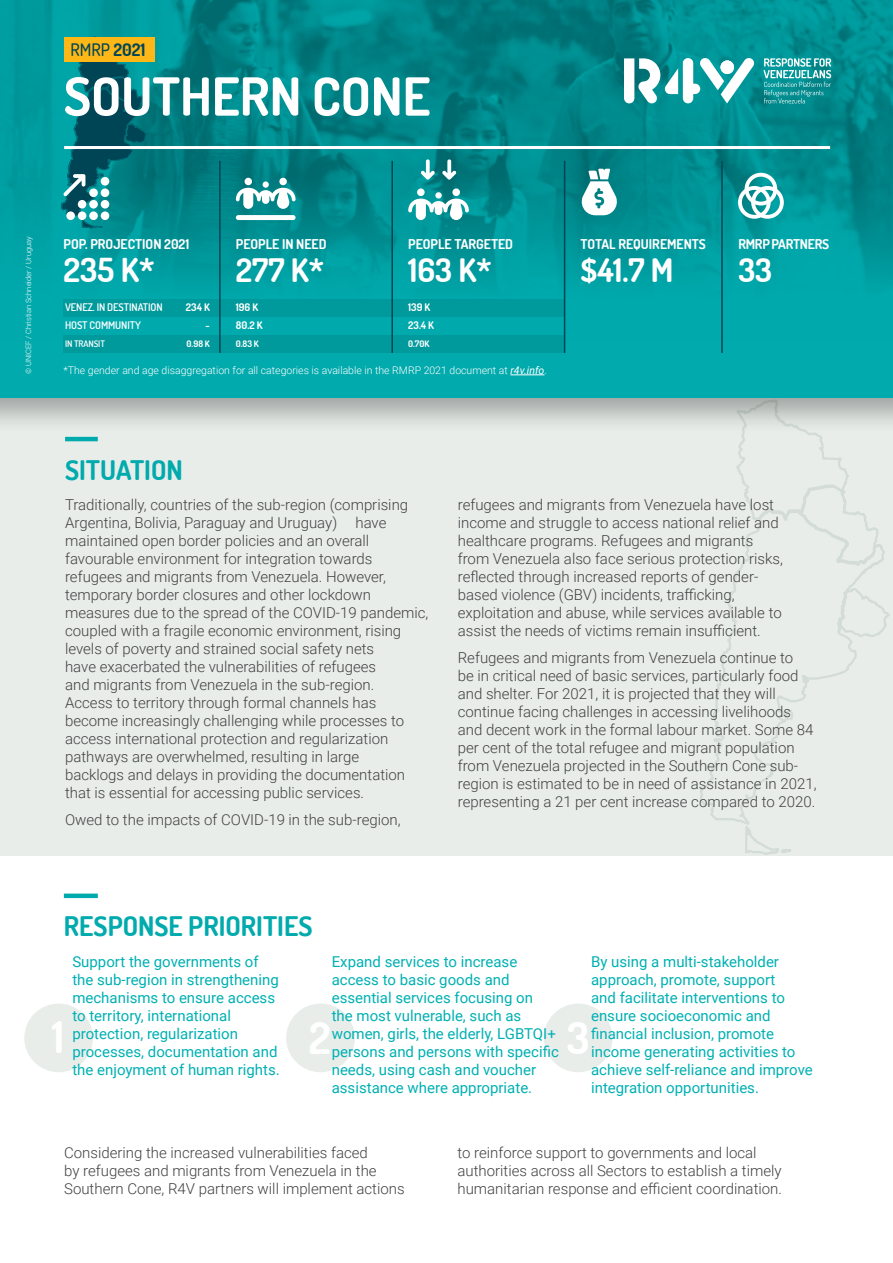
<style>
.page{position:relative;width:893px;height:1263px;background:#fff}
.page>*{position:absolute;margin:0;border:0;box-sizing:border-box;transform-origin:0 0}
.t1{font:700 52.5px "Dosis";color:#fff}
.t2{font:700 43.5px "Dosis";color:#fff}
.t3{font:700 33px "Dosis";color:#fff}
.t4{font:700 32.4px "Dosis";color:#fff}
.t5{font:700 27px "Dosis";color:#00aaad}
.t6{font:500 17.25px "Dosis";color:#004556}
.t7{font:300 15px/18px "Roboto";color:#414042}
.t8{font:15px/18px "Roboto";color:#00b0b3}
.t9{font:700 13.5px "Dosis";color:#fff}
.t10{font:700 13.5px "Dosis";letter-spacing:-.02em;color:#fff}
.t11{font:300 10.5px "Roboto";color:#fff}
.t12{font:600 10.5px/18px "Dosis";letter-spacing:-.01em;color:#fff}
.t13{font:700 10.5px/18px "Dosis";color:#fff}
.t14{font:700 9px "Dosis";color:#fff}
.t15{font:600 9px "Dosis";letter-spacing:-.01em;color:#fff}
.t16{font:300 7.5px "Roboto";color:#fff}
.s1{font-weight:700}
.s2{font-weight:400;font-style:italic}
</style>
<div class="page">
<div style="left:0;top:323px;width:893px;height:533px;background:#e8edea"></div>
<svg style="left:700px;top:544px;width:185px;height:311px"></svg>
<svg style="left:734px;top:435px;width:146px;height:132px"></svg>
<svg style="left:838px;top:585px;width:52px;height:54px"></svg>
<div style="left:0;top:0;width:893px;height:435px;background:#000;opacity:.32"></div>
<div style="left:0;top:0;width:893px;height:398px;background:#00aaad"></div>
<img style="left:0;top:0;width:893px;height:340px">
<div style="left:64px;top:300px;width:500px;height:17px;background:#00999c"></div>
<div style="left:24px;top:1003px;width:69px;height:69px;background:#e8edea;border-radius:50%"></div>
<div style="left:544px;top:1003px;width:68px;height:69px;background:#e8edea;border-radius:50%"></div>
<div style="left:286px;top:1003px;width:69px;height:69px;background:#e8edea;border-radius:50%"></div>
<div style="left:64px;top:336px;width:500px;height:17px;background:#009a9d"></div>
<hr style="left:64px;top:146px;width:766px;height:3px;background:#fff">
<svg style="left:763px;top:58px;width:68px;height:45px;background:#3da8aa"></svg>
<svg style="left:624px;top:57px;width:131px;height:46px;background:#74c1c3"></svg>
<div style="left:64px;top:37px;width:91px;height:25px;background:#fdb717"></div>
<hr style="left:564px;top:161px;width:1px;height:192px;background:#004556">
<hr style="left:721px;top:161px;width:2px;height:192px;background:#004556">
<hr style="left:391px;top:161px;width:2px;height:192px;background:#004556">
<hr style="left:219px;top:161px;width:2px;height:192px;background:#004556">
<div style="left:64px;top:893px;width:34px;height:5px;background:#00aaad"></div>
<hr style="left:510px;top:374px;width:34px;height:1px;background:#fff">
<hr style="left:65px;top:437px;width:33px;height:4px;background:#00aaad">
<svg style="left:738px;top:173px;width:46px;height:46px;background:#71c1c2"></svg>
<svg style="left:580px;top:169px;width:38px;height:46px;background:#96c9ca"></svg>
<svg style="left:408px;top:199px;width:61px;height:21px"></svg>
<div style="left:452px;top:188px;width:8px;height:8px;background:#fff;border-radius:50%"></div>
<div style="left:417px;top:188px;width:8px;height:8px;background:#fff;border-radius:50%"></div>
<svg style="left:435px;top:192px;width:7px;height:7px"></svg>
<svg style="left:421px;top:159px;width:14px;height:21px"></svg>
<svg style="left:442px;top:159px;width:14px;height:21px"></svg>
<svg style="left:236px;top:188px;width:60px;height:21px"></svg>
<div style="left:279px;top:178px;width:8px;height:7px;background:#fff;border-radius:50%"></div>
<div style="left:245px;top:178px;width:7px;height:7px;background:#fff;border-radius:50%"></div>
<div style="left:263px;top:181px;width:6px;height:7px;background:#fff;border-radius:50%"></div>
<div style="left:236px;top:215px;width:60px;height:5px;background:#fff;border-radius:2px"></div>
<svg style="left:60px;top:35px;width:89px;height:194px"></svg>
<p class="t6" style="left:70px;top:38px;width:77px">RMRP <span class="s1">2021</span></p>
<h1 class="t1" style="left:64px;top:63px;width:368px">SOUTHERN CONE</h1>
<p class="t16" style="left:23px;top:374px;width:139px;rotate:-90deg">© UNICEF / Christian Schneider / Uruguay</p>
<p class="t9" style="left:63px;top:236px;width:127px">POP. PROJECTION 2021</p>
<h3 class="t3" style="left:63px;top:248px;width:93px">235 K*</h3>
<p class="t13" style="left:186px;top:298px;width:25px;text-align:right">234 K -</p>
<p class="t14" style="left:187px;top:338px;width:25px">0.98 K</p>
<p class="t12" style="left:65px;top:298px;width:99px">VENEZ. IN DESTINATION<br>HOST COMMUNITY</p>
<p class="t15" style="left:65px;top:338px;width:41px">IN TRANSIT</p>
<p class="t9" style="left:236px;top:236px;width:92px">PEOPLE IN NEED</p>
<h3 class="t4" style="left:236px;top:249px;width:90px">277 K*</h3>
<p class="t13" style="left:236px;top:298px;width:28px">196 K<br>80.2 K</p>
<p class="t14" style="left:236px;top:338px;width:25px">0.83 K</p>
<p class="t9" style="left:408px;top:236px;width:106px">PEOPLE TARGETED</p>
<h3 class="t4" style="left:408px;top:249px;width:85px">163 K*</h3>
<p class="t13" style="left:408px;top:298px;width:27px">139 K<br>23.4 K</p>
<p class="t14" style="left:408px;top:338px;width:23px">0.70K</p>
<p class="t11" style="left:63px;top:363px;width:485px">*The gender and age disaggregation for all categories is available in the RMRP 2021 document at <span class="s2">r4v.info</span>.</p>
<p class="t9" style="left:581px;top:236px;width:127px">TOTAL REQUIREMENTS</p>
<h3 class="t4" style="left:581px;top:249px;width:94px">$41.7 M</h3>
<p class="t10" style="left:738px;top:236px;width:92px">RMRP PARTNERS</p>
<h3 class="t4" style="left:738px;top:249px;width:35px">33</h3>
<h3 class="t5" style="left:65px;top:452px;width:119px">SITUATION</h3>
<p class="t7" style="left:65px;top:495px;width:365px">Traditionally, countries of the sub-region (comprising Argentina, Bolivia, Paraguay and Uruguay) have maintained open border policies and an overall favourable environment for integration towards refugees and migrants from Venezuela. However, temporary border closures and other lockdown measures due to the spread of the COVID-19 pandemic, coupled with a fragile economic environment, rising levels of poverty and strained social safety nets<br>have exacerbated the vulnerabilities of refugees<br>and migrants from Venezuela in the sub-region.<br>Access to territory through formal channels has become increasingly challenging while processes to access international protection and regularization pathways are overwhelmed, resulting in large<br>backlogs and delays in providing the documentation that is essential for accessing public services.</p>
<p class="t7" style="left:65px;top:810px;width:337px">Owed to the impacts of COVID-19 in the sub-region,</p>
<p class="t7" style="left:458px;top:495px;width:327px">refugees and migrants from Venezuela have lost income and struggle to access national relief and healthcare programs. Refugees and migrants from Venezuela also face serious protection risks, reflected through increased reports of gender&shy;based violence (GBV) incidents, trafficking, exploitation and abuse, while services available to assist the needs of victims remain insufficient.</p>
<p class="t7" style="left:458px;top:648px;width:360px">Refugees and migrants from Venezuela continue to<br>be in critical need of basic services, particularly food and shelter. For 2021, it is projected that they will continue facing challenges in accessing livelihoods and decent work in the formal labour market. Some 84 per cent of the total refugee and migrant population from Venezuela projected in the Southern Cone sub&shy;region is estimated to be in need of assistance in 2021, representing a 21 per cent increase compared to 2020.</p>
<h3 class="t5" style="left:64px;top:909px;width:250px">RESPONSE PRIORITIES</h3>
<p class="t8" style="left:72px;top:952px;width:209px">Support the governments of the sub-region in strengthening mechanisms to ensure access to territory, international protection, regularization processes, documentation and the enjoyment of human rights.</p>
<p class="t8" style="left:332px;top:952px;width:229px">Expand services to increase access to basic goods and essential services focusing on<br>the most vulnerable, such as women, girls, the elderly, LGBTQI+ persons and persons with specific needs, using cash and voucher assistance where appropriate.</p>
<p class="t8" style="left:591px;top:952px;width:223px">By using a multi-stakeholder approach, promote, support<br>and facilitate interventions to ensure socioeconomic and financial inclusion, promote income generating activities to achieve self-reliance and improve integration opportunities.</p>
<h2 class="t2" style="left:52px;top:1009px;width:14px">1</h2>
<h2 class="t2" style="left:309px;top:1010px;width:24px">2</h2>
<h2 class="t2" style="left:567px;top:1010px;width:24px">3</h2>
<p class="t7" style="left:64px;top:1143px;width:342px">Considering the increased vulnerabilities faced<br>by refugees and migrants from Venezuela in the<br>Southern Cone, R4V partners will implement actions</p>
<p class="t7" style="left:457px;top:1143px;width:326px">to reinforce support to governments and local authorities across all Sectors to establish a timely humanitarian response and efficient coordination.</p>
</div>
